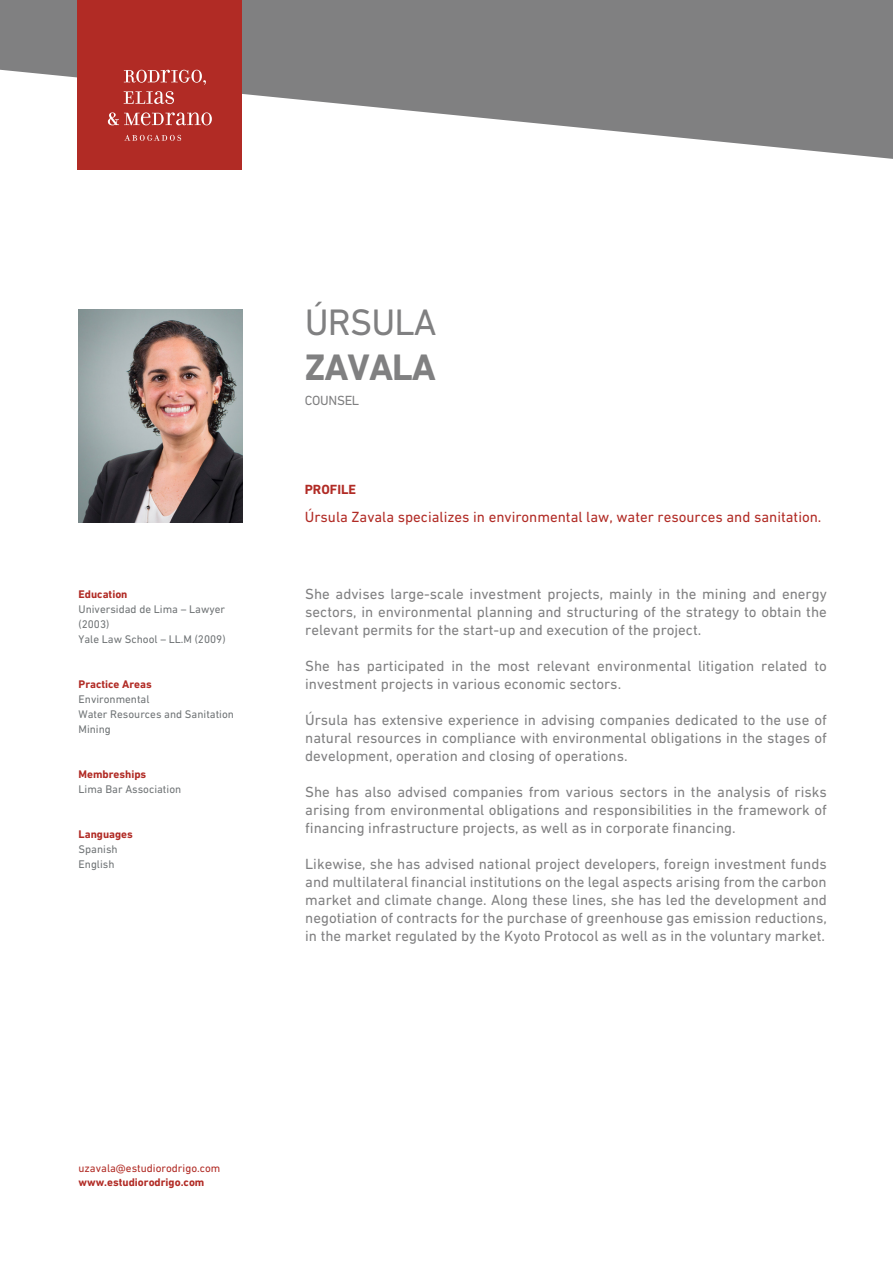
<style>
.page{position:relative;width:893px;height:1263px;background:#fff}
.page>*{position:absolute;margin:0;border:0;box-sizing:border-box;transform-origin:0 0}
.t1{font:37.5px "DIN Next LT Pro";letter-spacing:-.025em;color:#808081}
.t2{font:700 37.5px "DIN Next LT Pro";letter-spacing:-.025em;color:#808081}
.t3{font:15px/18px "DIN Next LT Pro";color:#808081;text-align:justify}
.t4{font:15px "DIN Next LT Pro";color:#b12b25}
.t5{font:13.5px "DIN Next LT Pro";letter-spacing:-.025em;color:#808081}
.t6{font:700 13.5px "DIN Next LT Pro";color:#b12b25}
.t7{font:11.25px/15px "DIN Next LT Pro";color:#707476}
.t8{font:700 11.25px "DIN Next LT Pro";color:#b12b25}
.t9{font:11.25px "DIN Next LT Pro";color:#b12b25}
</style>
<div class="page">
<svg style="left:0;top:0;width:893px;height:159px;fill:#808081"></svg>
<div style="left:77px;top:0;width:165px;height:169px;background:#b12b25"></div>
<svg style="left:124px;top:70px;width:82px;height:15px"></svg>
<svg style="left:124px;top:91px;width:50px;height:13px"></svg>
<svg style="left:108px;top:112px;width:104px;height:13px"></svg>
<svg style="left:124px;top:135px;width:57px;height:6px"></svg>
<img style="left:79px;top:309px;width:163px;height:214px">
<p class="t8" style="left:79px;top:588px;width:50px">Education</p>
<p class="t7" style="left:79px;top:602px;width:149px">Universidad de Lima – Lawyer (2003)<br>Yale Law School – LL.M (2009)</p>
<p class="t8" style="left:79px;top:678px;width:75px">Practice Areas</p>
<p class="t7" style="left:79px;top:692px;width:157px">Environmental<br>Water Resources and Sanitation<br>Mining</p>
<p class="t8" style="left:79px;top:768px;width:69px">Membreships</p>
<p class="t7" style="left:79px;top:782px;width:104px">Lima Bar Association</p>
<p class="t8" style="left:79px;top:828px;width:56px">Languages</p>
<p class="t7" style="left:79px;top:842px;width:41px">Spanish<br>English</p>
<h1 class="t1" style="left:305px;top:301px;width:133px">ÚRSULA</h1>
<h1 class="t2" style="left:305px;top:345px;width:133px">ZAVALA</h1>
<p class="t5" style="left:305px;top:392px;width:56px">COUNSEL</p>
<p class="t6" style="left:305px;top:482px;width:53px">PROFILE</p>
<p class="t4" style="left:305px;top:508px;width:518px">Úrsula Zavala specializes in environmental law, water resources and sanitation.</p>
<p class="t3" style="left:305px;top:585px;width:523px">She advises large-scale investment projects, mainly in the mining and energy sectors, in environmental planning and structuring of the strategy to obtain the relevant permits for the start-up and execution of the project.</p>
<p class="t3" style="left:305px;top:657px;width:523px">She has participated in the most relevant environmental litigation related to investment projects in various economic sectors.</p>
<p class="t3" style="left:305px;top:711px;width:523px">Úrsula has extensive experience in advising companies dedicated to the use of natural resources in compliance with environmental obligations in the stages of development, operation and closing of operations.</p>
<p class="t3" style="left:305px;top:783px;width:523px">She has also advised companies from various sectors in the analysis of risks arising from environmental obligations and responsibilities in the framework of financing infrastructure projects, as well as in corporate financing.</p>
<p class="t3" style="left:305px;top:855px;width:523px">Likewise, she has advised national project developers, foreign investment funds and multilateral financial institutions on the legal aspects arising from the carbon market and climate change. Along these lines, she has led the development and negotiation of contracts for the purchase of greenhouse gas emission reductions, in the market regulated by the Kyoto Protocol as well as in the voluntary market.</p>
<p class="t9" style="left:79px;top:1162px;width:143px">uzavala@estudiorodrigo.com</p>
<p class="t8" style="left:79px;top:1175px;width:127px">www.estudiorodrigo.com</p>
</div>
